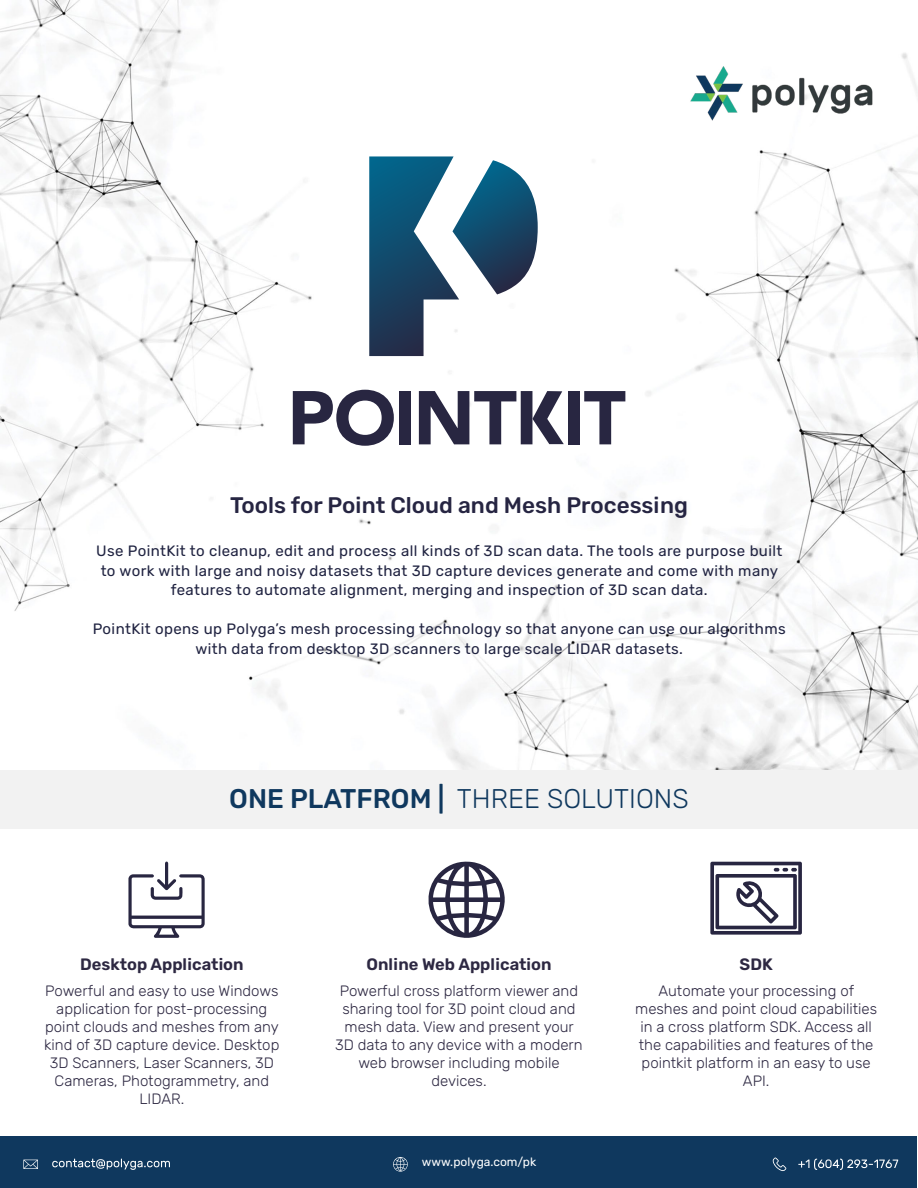
<style>
.page{position:relative;width:918px;height:1188px;background:#fff}
.page>*{position:absolute;margin:0;border:0;box-sizing:border-box;transform-origin:0 0}
.t1{font:300 27px "Rubik";color:#0f385e}
.t2{font:500 22.5px "Rubik";color:#262542}
.t3{font:600 16.5px "Rubik";color:#2d2842}
.t4{font:300 15px/18px "Rubik";color:#2d2842;text-align:center}
.t5{font:15px/19.5px "Rubik";letter-spacing:.025em;color:#202341;text-align:center}
.t6{font:12px "Rubik";color:#fff}
.s1{font-weight:500}
</style>
<div class="page">
<img style="left:0;top:1px;width:918px;height:769px">
<div style="left:1px;top:1136px;width:916px;height:52px;background:#0f385e"></div>
<svg style="left:23px;top:1160px;width:15px;height:9px"></svg>
<svg style="left:52px;top:1159px;width:118px;height:11px"></svg>
<svg style="left:773px;top:1157px;width:13px;height:14px"></svg>
<svg style="left:798px;top:1159px;width:100px;height:11px"></svg>
<svg style="left:393px;top:1157px;width:15px;height:15px"></svg>
<img style="left:668px;top:54px;width:248px;height:75px">
<svg style="left:293px;top:390px;width:101px;height:56px"></svg>
<div style="left:399px;top:391px;width:12px;height:53px;background:#282641"></div>
<svg style="left:419px;top:391px;width:145px;height:53px"></svg>
<div style="left:568px;top:391px;width:12px;height:53px;background:#282641"></div>
<svg style="left:584px;top:391px;width:41px;height:53px"></svg>
<svg style="left:493px;top:160px;width:45px;height:134px"></svg>
<svg style="left:369px;top:156px;width:90px;height:200px"></svg>
<svg style="left:128px;top:862px;width:77px;height:76px"></svg>
<svg style="left:428px;top:861px;width:77px;height:77px"></svg>
<svg style="left:710px;top:862px;width:92px;height:73px"></svg>
<div style="left:0;top:770px;width:918px;height:59px;background:#f2f2f2"></div>
<h2 class="t2" style="left:230px;top:493px;width:459px">Tools for Point Cloud and Mesh Processing</h2>
<p class="t5" style="left:96px;top:542px;width:688px">Use PointKit to cleanup, edit and process all kinds of 3D scan data. The tools are purpose built to work with large and noisy datasets that 3D capture devices generate and come with many features to automate alignment, merging and inspection of 3D scan data.</p>
<p class="t5" style="left:93px;top:620px;width:694px">PointKit opens up Polyga’s mesh processing technology so that anyone can use our algorithms with data from desktop 3D scanners to large scale LIDAR datasets.</p>
<h1 class="t1" style="left:229px;top:783px;width:461px"><span class="s1">ONE PLATFROM |</span> THREE SOLUTIONS</h1>
<p class="t3" style="left:80px;top:955px;width:165px">Desktop Application</p>
<p class="t3" style="left:366px;top:955px;width:187px">Online Web Application</p>
<p class="t3" style="left:740px;top:955px;width:35px">SDK</p>
<p class="t4" style="left:335px;top:982px;width:249px">Powerful cross platform viewer and sharing tool for 3D point cloud and mesh data. View and present your<br>3D data to any device with a modern web browser including mobile devices.</p>
<p class="t4" style="left:635px;top:982px;width:243px">Automate your processing of meshes and point cloud capabilities in a cross platform SDK. Access all the capabilities and features of the pointkit platform in an easy to use<br>API.</p>
<p class="t4" style="left:44px;top:982px;width:237px">Powerful and easy to use Windows application for post-processing point clouds and meshes from any kind of 3D capture device. Desktop<br>3D Scanners, Laser Scanners, 3D<br>Cameras, Photogrammetry, and<br>LIDAR.</p>
<p class="t6" style="left:422px;top:1156px;width:116px">www.polyga.com/pk</p>
</div>
